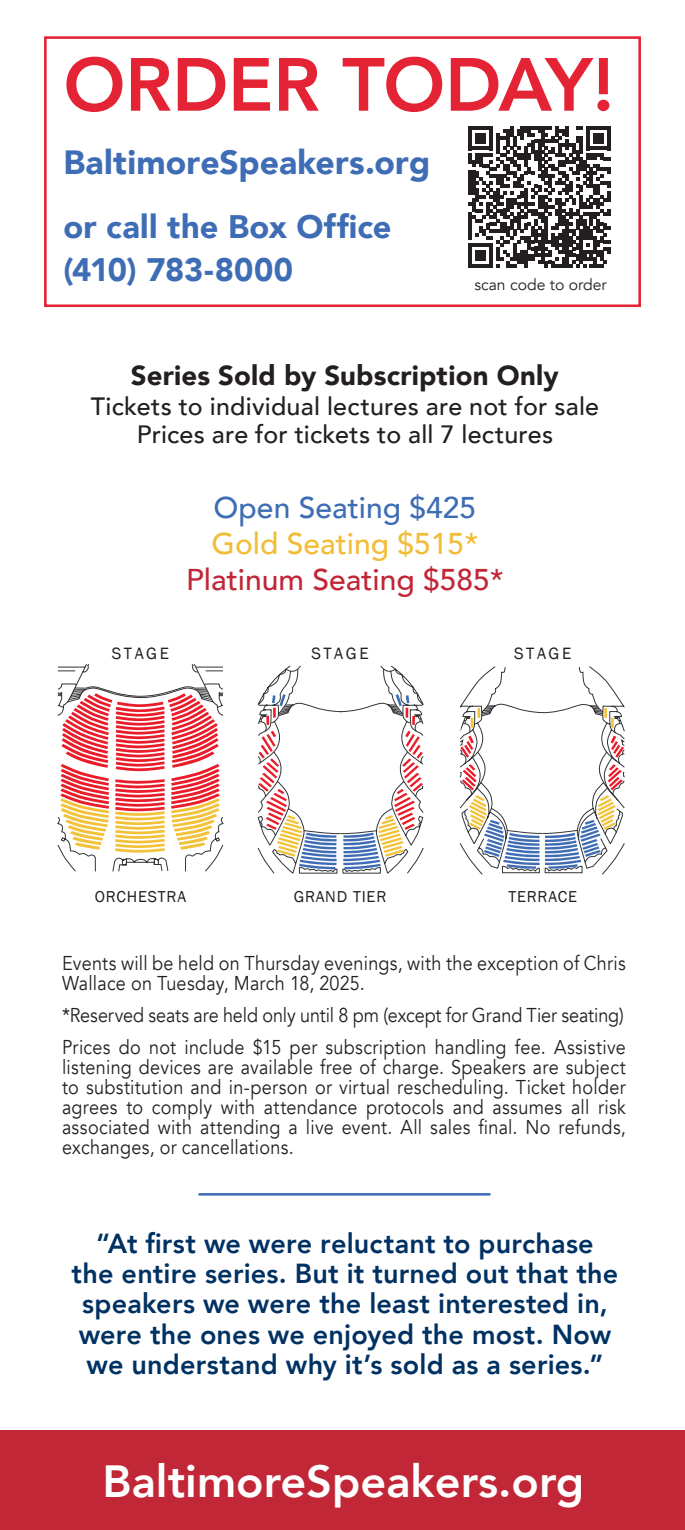
<style>
.page{position:relative;width:685px;height:1530px;background:#fff}
.page>*{position:absolute;margin:0;border:0;box-sizing:border-box;transform-origin:0 0}
.t1{font:800 74.5px "Avenir";letter-spacing:-.005em;color:#e42435}
.t2{font:800 45px "Avenir";color:#fff}
.t3{font:900 33.5px "Avenir";letter-spacing:.005em;color:#3e6db5}
.t4{font:900 32.5px/42.5px "Avenir";letter-spacing:.005em;color:#3e6db5}
.t5{font:500 30px "Avenir";color:#c12736}
.t6{font:500 30px "Avenir";color:#f2bd36}
.t7{font:500 30px "Avenir";color:#3e6db5}
.t8{font:800 27.5px/30px "Avenir";letter-spacing:.01em;color:#003163;text-align:center}
.t9{font:900 27.5px "Avenir";letter-spacing:.005em;color:#231f20}
.t10{font:500 25px/27.5px "Avenir";letter-spacing:.01em;color:#231f20;text-align:center}
.t11{font:20px/20px "Avenir";letter-spacing:.015em;color:#231f20;scale:.9 1}
.t12{font:16.75px "Franklin Gothic";letter-spacing:.15em;color:#231f20}
.t13{font:16.25px "Franklin Gothic";letter-spacing:.05em;color:#231f20}
.t14{font:15.75px "Avenir";color:#231f20}
</style>
<div class="page">
<div style="left:44px;top:36px;width:596px;height:271px;border:3px solid #e42435"></div>
<div style="left:0;top:1430px;width:662px;height:100px;background:#c12736"></div>
<hr style="left:198px;top:1193px;width:292px;height:3px;background:#3e6db5">
<svg style="left:57px;top:664px;width:167px;height:208px"></svg>
<svg style="left:257px;top:665px;width:166px;height:209px"></svg>
<svg style="left:459px;top:666px;width:165px;height:209px"></svg>
<svg style="left:468px;top:126px;width:142px;height:141px"></svg>
<div style="left:662px;top:1430px;width:22px;height:100px;background:#c12736"></div>
<h1 class="t1" style="left:63px;top:27px;width:552px">ORDER TODAY!</h1>
<h3 class="t3" style="left:63px;top:134px;width:368px">BaltimoreSpeakers.org</h3>
<h3 class="t4" style="left:63px;top:205px;width:329px">or call the Box Office (410) 783-8000</h3>
<p class="t14" style="left:474px;top:275px;width:134px">scan code to order</p>
<h3 class="t9" style="left:131px;top:352px;width:429px">Series Sold by Subscription Only</h3>
<p class="t10" style="left:91px;top:392px;width:509px">Tickets to individual lectures are not for sale<br>Prices are for tickets to all 7 lectures</p>
<h3 class="t7" style="left:213px;top:482px;width:264px">Open Seating $425</h3>
<h3 class="t6" style="left:211px;top:518px;width:268px">Gold Seating $515*</h3>
<h3 class="t5" style="left:186px;top:554px;width:319px">Platinum Seating $585*</h3>
<p class="t12" style="left:112px;top:643px;width:59px">STAGE</p>
<p class="t12" style="left:311px;top:643px;width:59px">STAGE</p>
<p class="t12" style="left:513px;top:643px;width:59px">STAGE</p>
<p class="t13" style="left:95px;top:886px;width:93px">ORCHESTRA</p>
<p class="t13" style="left:293px;top:887px;width:94px">GRAND TIER</p>
<p class="t13" style="left:508px;top:887px;width:70px">TERRACE</p>
<p class="t11" style="left:62px;top:953px;width:627px">Events will be held on Thursday evenings, with the exception of Chris<br>Wallace on Tuesday, March 18, 2025.</p>
<p class="t11" style="left:62px;top:1000px;width:627px;line-height:31.2px">*Reserved seats are held only until 8 pm (except for Grand Tier seating)<br>Prices do not include $15 per subscription handling fee. Assistive</p>
<p class="t11" style="left:62px;top:1057px;width:627px;text-align:justify">listening devices are available free of charge. Speakers are subject to substitution and in-person or virtual rescheduling. Ticket holder agrees to comply with attendance protocols and assumes all risk associated with attending a live event. All sales final. No refunds, exchanges, or cancellations.</p>
<h3 class="t8" style="left:72px;top:1229px;width:547px">“At first we were reluctant to purchase<br>the entire series. But it turned out that the speakers we were the least interested in, were the ones we enjoyed the most. Now we understand why it’s sold as a series.”</h3>
<h2 class="t2" style="left:102px;top:1446px;width:482px">BaltimoreSpeakers.org</h2>
</div>
